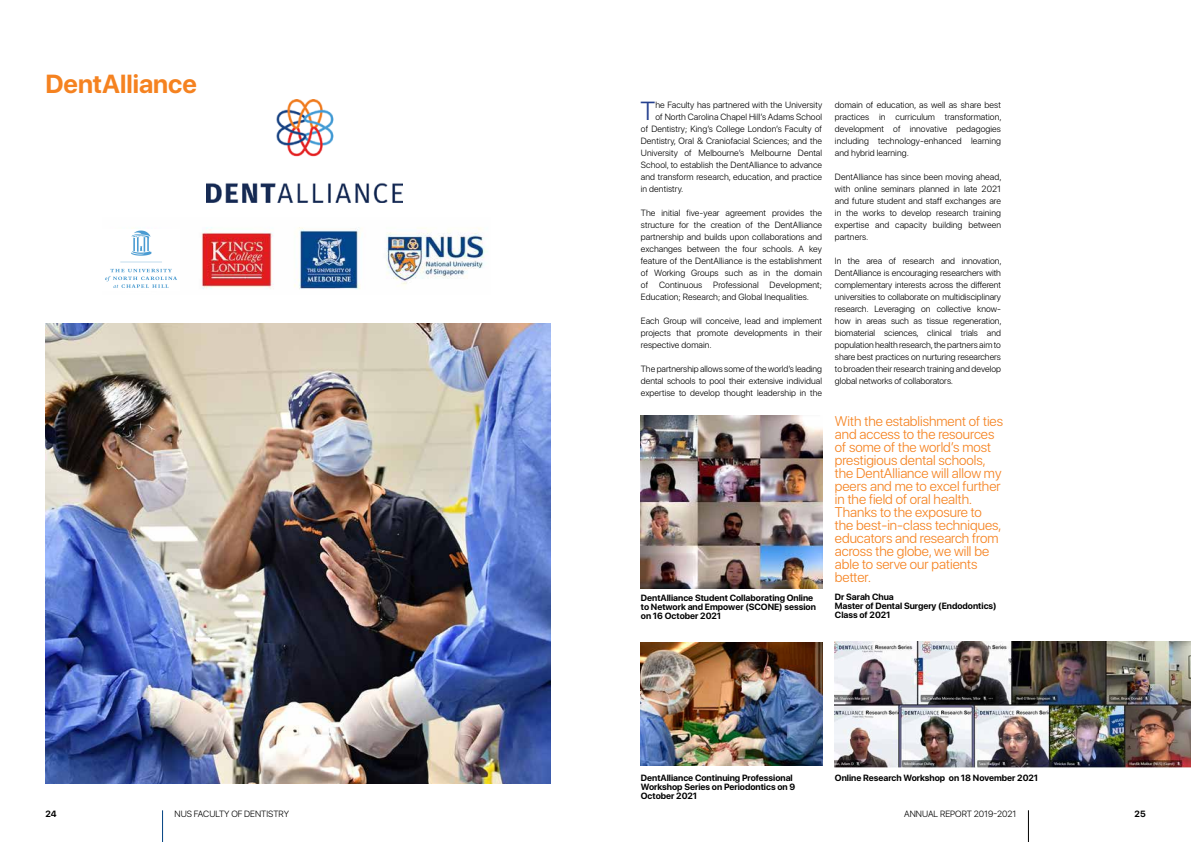
<style>
.page{position:relative;width:1191px;height:842px;background:#fff}
.page>*{position:absolute;margin:0;border:0;box-sizing:border-box;transform-origin:0 0}
.t1{font:700 26px "SF Pro Display";color:#f58220}
.t2{font:300 26px "SF Pro Display";color:#25408f}
.t3{font:300 14px/13px "SF Pro Display";color:#f58220}
.t4{font:300 9px/12px "SF Pro Display";letter-spacing:.01em;color:#000;text-align:justify}
.t5{font:700 9px/9px "SF Pro Display";color:#000}
</style>
<div class="page">
<hr style="left:162px;top:810px;width:1px;height:32px;background:#004282">
<hr style="left:1028px;top:810px;width:1px;height:32px;background:#000">
<img style="left:45px;top:323px;width:505px;height:461px">
<img style="left:641px;top:642px;width:181px;height:123px">
<img style="left:206px;top:100px;width:196px;height:103px">
<img style="left:131px;top:227px;width:357px;height:63px">
<img style="left:835px;top:642px;width:356px;height:125px">
<img style="left:641px;top:415px;width:181px;height:174px">
<img style="left:105px;top:229px;width:74px;height:61px">
<h1 class="t1" style="left:45px;top:69px;width:153px">DentAlliance</h1>
<h1 class="t2" style="left:640px;top:92px;width:16px">T</h1>
<p class="t4" style="left:655px;top:99px;width:168px">he Faculty has partnered with the University</p>
<p class="t4" style="left:655px;top:111px;width:168px">of North Carolina Chapel Hill’s Adams School</p>
<p class="t4" style="left:641px;top:123px;width:183px">of Dentistry; King’s College London’s Faculty of</p>
<p class="t4" style="left:641px;top:135px;width:183px">Dentistry, Oral &amp; Craniofacial Sciences; and the</p>
<p class="t4" style="left:641px;top:147px;width:183px">University of Melbourne’s Melbourne Dental</p>
<p class="t4" style="left:641px;top:159px;width:183px">School, to establish the DentAlliance to advance</p>
<p class="t4" style="left:641px;top:171px;width:183px">and transform research, education, and practice</p>
<p class="t4" style="left:641px;top:183px;width:44px">in dentistry.</p>
<p class="t4" style="left:641px;top:207px;width:183px">The initial five-year agreement provides the structure for the creation of the DentAlliance partnership and builds upon collaborations and exchanges between the four schools. A key feature of the DentAlliance is the establishment of Working Groups such as in the domain of Continuous Professional Development; Education; Research; and Global Inequalities.</p>
<p class="t4" style="left:641px;top:315px;width:183px">Each Group will conceive, lead and implement projects that promote developments in their respective domain.</p>
<p class="t4" style="left:641px;top:363px;width:183px">The partnership allows some of the world’s leading dental schools to pool their extensive individual expertise to develop thought leadership in the</p>
<p class="t5" style="left:641px;top:593px;width:177px">DentAlliance Student Collaborating Online to Network and Empower (SCONE) session on 16 October 2021</p>
<p class="t4" style="left:835px;top:99px;width:168px">domain of education, as well as share best practices in curriculum transformation, development of innovative pedagogies including technology-enhanced learning and hybrid learning.</p>
<p class="t4" style="left:835px;top:171px;width:168px">DentAlliance has since been moving ahead, with online seminars planned in late 2021 and future student and staff exchanges are in the works to develop research training expertise and capacity building between partners.</p>
<p class="t4" style="left:835px;top:255px;width:168px">In the area of research and innovation, DentAlliance is encouraging researchers with complementary interests across the different universities to collaborate on multidisciplinary research. Leveraging on collective know&shy;how in areas such as tissue regeneration, biomaterial sciences, clinical trials and population health research, the partners aim to share best practices on nurturing researchers to broaden their research training and develop global networks of collaborators.</p>
<p class="t3" style="left:835px;top:415px;width:170px">With the establishment of ties and access to the resources of some of the world’s most prestigious dental schools, the DentAlliance will allow my peers and me to excel further in the field of oral health.<br>Thanks to the exposure to the best-in-class techniques, educators and research from across the globe, we will be able to serve our patients better.</p>
<p class="t5" style="left:835px;top:592px;width:163px">Dr Sarah Chua<br>Master of Dental Surgery (Endodontics)<br>Class of 2021</p>
<p class="t5" style="left:641px;top:774px;width:156px">DentAlliance Continuing Professional<br>Workshop Series on Periodontics on 9<br>October 2021</p>
<p class="t5" style="left:835px;top:774px;width:205px">Online Research Workshop on 18 November 2021</p>
<p class="t5" style="left:45px;top:809px;width:13px">24</p>
<p class="t4" style="left:174px;top:808px;width:116px">NUS FACULTY OF DENTISTRY</p>
<p class="t4" style="left:904px;top:808px;width:114px">ANNUAL REPORT 2019-2021</p>
<p class="t5" style="left:1134px;top:809px;width:13px">25</p>
</div>
